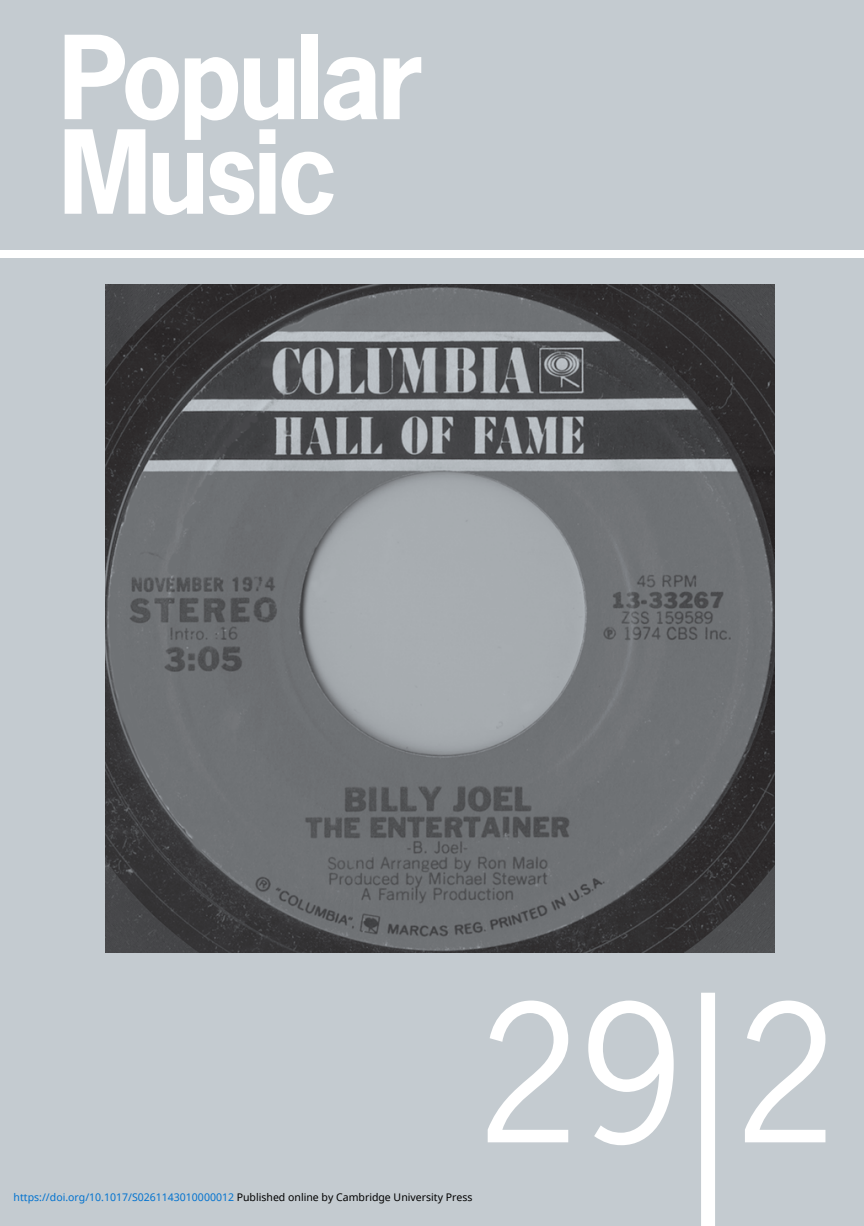
<style>
.page{position:relative;width:864px;height:1226px;background:#fff}
.page>*{position:absolute;margin:0;border:0;box-sizing:border-box;transform-origin:0 0}
.t1{font:178.5px "News Gothic";color:#fff}
.t2{font:700 108.5px/94.5px "News Gothic";letter-spacing:-.035em;color:#fff}
.t3{font:10.5px "Noto Sans";color:#0172cf}
.s1{color:#000}
</style>
<div class="page">
<div style="left:0;top:0;width:863px;height:1225px;background:#c4cbd0"></div>
<img style="left:106px;top:284px;width:667px;height:668px">
<div style="left:0;top:250px;width:863px;height:8px;background:#fff"></div>
<div style="left:700px;top:992px;width:14px;height:233px;background:#fff"></div>
<h2 class="t2" style="left:59px;top:40px;width:365px">Popular<br>Music</h2>
<h1 class="t1" style="left:476px;top:1003px;width:361px">29 2</h1>
<p class="t3" style="left:14px;top:1189px;width:460px">https://doi.org/10.1017/S0261143010000012 <span class="s1">Published online by Cambridge University Press</span></p>
</div>
